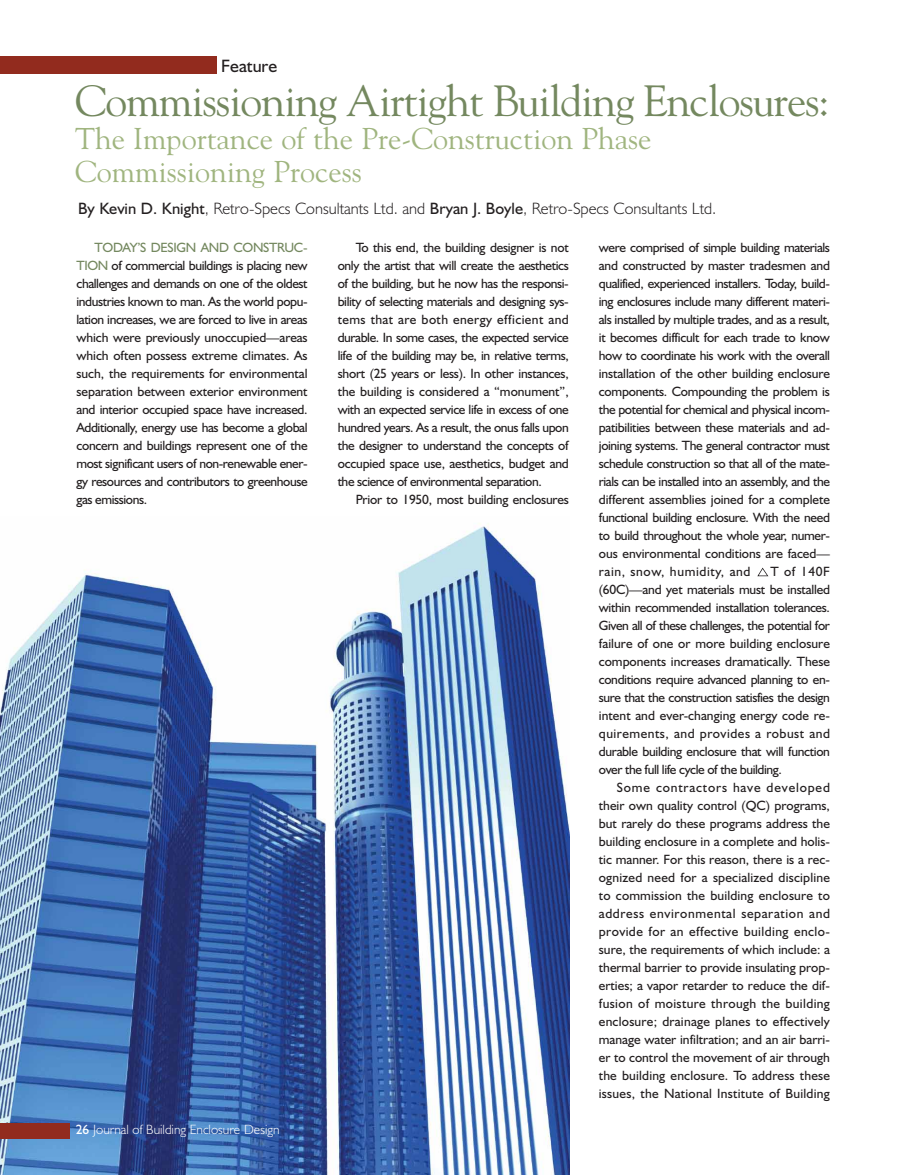
<style>
.page{position:relative;width:905px;height:1175px;background:#fff}
.page>*{position:absolute;margin:0;border:0;box-sizing:border-box;transform-origin:0 0}
.t1{font:43.5px "Goudy";letter-spacing:-.025em;color:#74885f}
.t2{font:30px/33px "Goudy";color:#a0b57f}
.t3{font:18px "Humanist 521 BT";color:#231f20}
.t4{font:300 16.5px "Humanist 521 BT";color:#231f20}
.t5{font:13.5px/18px "Humanist 521 BT";letter-spacing:-.015em;color:#231f20;text-align:justify}
.t6{font:300 13.5px "Humanist 521 BT";color:#fff}
.s1{font-weight:400}
.s2{color:#74885f}
</style>
<div class="page">
<svg style="left:757px;top:567px;width:11px;height:9px"></svg>
<img style="left:0;top:523px;width:569px;height:651px">
<div style="left:0;top:1123px;width:70px;height:15px;background:#922b1e"></div>
<div style="left:0;top:57px;width:216px;height:17px;background:#922b1e"></div>
<h3 class="t3" style="left:221px;top:59px;width:57px">Feature</h3>
<h1 class="t1" style="left:75px;top:84px;width:756px">Commissioning Airtight Building Enclosures:</h1>
<h2 class="t2" style="left:75px;top:125px;width:578px">The Importance of the Pre-Construction Phase<br>Commissioning Process</h2>
<p class="t4" style="left:78px;top:202px;width:640px"><span class="s1">By Kevin D. Knight</span>, Retro-Specs Consultants Ltd. and <span class="s1">Bryan J. Boyle</span>, Retro-Specs Consultants Ltd.</p>
<p class="t5" style="left:76px;top:240px;width:233px;text-indent:18px"><span class="s2">TODAY’S DESIGN AND CONSTRUC-TION</span> of commercial buildings is placing new challenges and demands on one of the oldest industries known to man. As the world popu&shy;lation increases, we are forced to live in areas which were previously unoccupied—areas which often possess extreme climates. As such, the requirements for environmental separation between exterior environment and interior occupied space have increased.<br>Additionally, energy use has become a global concern and buildings represent one of the most significant users of non-renewable ener&shy;gy resources and contributors to greenhouse gas emissions.</p>
<p class="t5" style="left:338px;top:240px;width:233px;text-indent:18px">To this end, the building designer is not only the artist that will create the aesthetics of the building, but he now has the responsi&shy;bility of selecting materials and designing sys&shy;tems that are both energy efficient and durable. In some cases, the expected service life of the building may be, in relative terms, short (25 years or less). In other instances, the building is considered a “monument”, with an expected service life in excess of one hundred years. As a result, the onus falls upon the designer to understand the concepts of occupied space use, aesthetics, budget and the science of environmental separation.</p>
<p class="t5" style="left:356px;top:492px;width:215px">Prior to 1950, most building enclosures</p>
<p class="t6" style="left:76px;top:1124px;width:205px"><span class="s1">26</span> Journal of Building Enclosure Design</p>
<p class="t5" style="left:599px;top:240px;width:233px">were comprised of simple building materials and constructed by master tradesmen and qualified, experienced installers. Today, build&shy;ing enclosures include many different materi&shy;als installed by multiple trades, and as a result, it becomes difficult for each trade to know how to coordinate his work with the overall installation of the other building enclosure components. Compounding the problem is the potential for chemical and physical incom&shy;patibilities between these materials and ad&shy;joining systems. The general contractor must schedule construction so that all of the mate&shy;rials can be installed into an assembly, and the different assemblies joined for a complete functional building enclosure. With the need to build throughout the whole year, numer&shy;ous environmental conditions are faced— rain, snow, humidity, and</p>
<p class="t5" style="left:599px;top:564px;width:233px;text-indent:172px">T of 140F (60C)—and yet materials must be installed within recommended installation tolerances.<br>Given all of these challenges, the potential for failure of one or more building enclosure components increases dramatically. These conditions require advanced planning to en&shy;sure that the construction satisfies the design intent and ever-changing energy code re&shy;quirements, and provides a robust and durable building enclosure that will function over the full life cycle of the building.</p>
<p class="t5" style="left:599px;top:780px;width:233px;text-indent:18px">Some contractors have developed their own quality control (QC) programs, but rarely do these programs address the building enclosure in a complete and holis&shy;tic manner. For this reason, there is a rec&shy;ognized need for a specialized discipline to commission the building enclosure to address environmental separation and provide for an effective building enclo&shy;sure, the requirements of which include: a thermal barrier to provide insulating prop&shy;erties; a vapor retarder to reduce the dif&shy;fusion of moisture through the building enclosure; drainage planes to effectively manage water infiltration; and an air barri&shy;er to control the movement of air through the building enclosure. To address these issues, the National Institute of Building</p>
</div>
